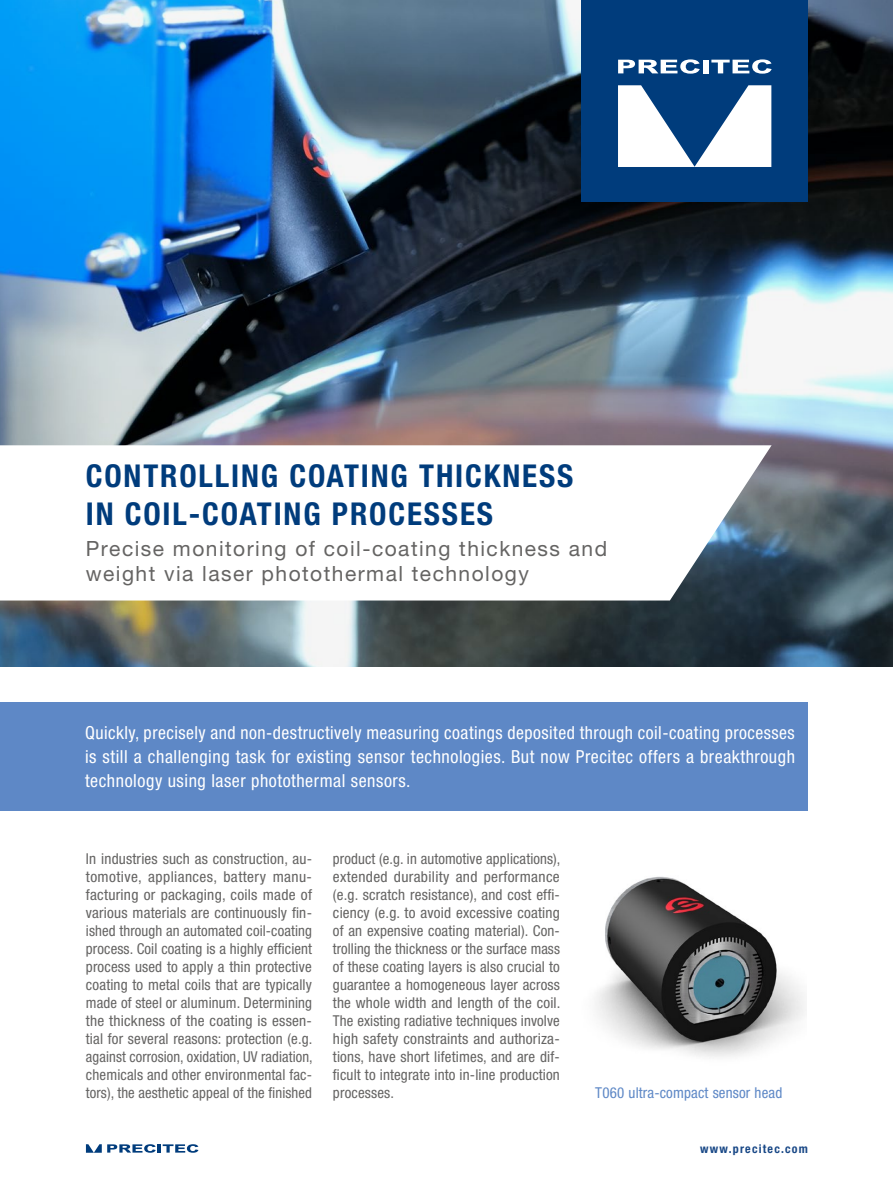
<style>
.page{position:relative;width:893px;height:1191px;background:#fff}
.page>*{position:absolute;margin:0;border:0;box-sizing:border-box;transform-origin:0 0}
.t1{font:700 condensed 31.5px/37.8px "Helvetica Neue LT Pro";letter-spacing:.06em;color:#003c7c}
.t2{font:21px/25.2px "Helvetica Neue LT Pro";letter-spacing:.07em;color:#656463}
.t3{font:condensed 18px/24px "Helvetica Neue LT Pro";letter-spacing:.03em;color:#fff;text-align:justify}
.t4{font:condensed 15px/18px "Helvetica Neue LT Pro";letter-spacing:.01em;color:#656463;text-align:justify}
.t5{font:condensed 15px "Helvetica Neue LT Pro";letter-spacing:.01em;color:#5e88c6}
.t6{font:700 condensed 12px "Helvetica Neue LT Pro";letter-spacing:.1em;color:#1a4987}
</style>
<div class="page">
<img style="left:0;top:0;width:893px;height:666px">
<svg style="left:0;top:445px;width:772px;height:155px"></svg>
<div style="left:581px;top:0;width:227px;height:202px;background:#003c7c"></div>
<svg style="left:618px;top:85px;width:153px;height:82px"></svg>
<svg style="left:618px;top:59px;width:82px;height:15px"></svg>
<div style="left:703px;top:60px;width:5px;height:13px;background:#fff"></div>
<svg style="left:711px;top:59px;width:61px;height:15px"></svg>
<svg style="left:86px;top:1144px;width:112px;height:8px"></svg>
<div style="left:0;top:702px;width:808px;height:108px;background:#5e88c6"></div>
<img style="left:595px;top:876px;width:211px;height:181px">
<h1 class="t1" style="left:86px;top:456px;width:489px">CONTROLLING COATING THICKNESS<br>IN COIL-COATING PROCESSES</h1>
<h2 class="t2" style="left:86px;top:536px;width:523px">Precise monitoring of coil-coating thickness and weight via laser photothermal technology</h2>
<p class="t3" style="left:85px;top:720px;width:711px">Quickly, precisely and non-destructively measuring coatings deposited through coil-coating processes is still a challenging task for existing sensor technologies. But now Precitec offers a breakthrough technology using laser photothermal sensors.</p>
<p class="t4" style="left:86px;top:850px;width:228px">In industries such as construction, au&shy;tomotive, appliances, battery manu&shy;facturing or packaging, coils made of various materials are continuously fin&shy;ished through an automated coil-coating process. Coil coating is a highly efficient process used to apply a thin protective coating to metal coils that are typically made of steel or aluminum. Determining the thickness of the coating is essen&shy;tial for several reasons: protection (e.g. against corrosion, oxidation, UV radiation, chemicals and other environmental fac&shy;tors), the aesthetic appeal of the finished</p>
<p class="t4" style="left:333px;top:850px;width:229px">product (e.g. in automotive applications), extended durability and performance (e.g. scratch resistance), and cost effi&shy;ciency (e.g. to avoid excessive coating of an expensive coating material). Con&shy;trolling the thickness or the surface mass of these coating layers is also crucial to guarantee a homogeneous layer across the whole width and length of the coil.<br>The existing radiative techniques involve high safety constraints and authoriza&shy;tions, have short lifetimes, and are dif&shy;ficult to integrate into in-line production processes.</p>
<p class="t5" style="left:595px;top:1084px;width:188px">T060 ultra-compact sensor head</p>
<p class="t6" style="left:700px;top:1141px;width:109px">www.precitec.com</p>
</div>
